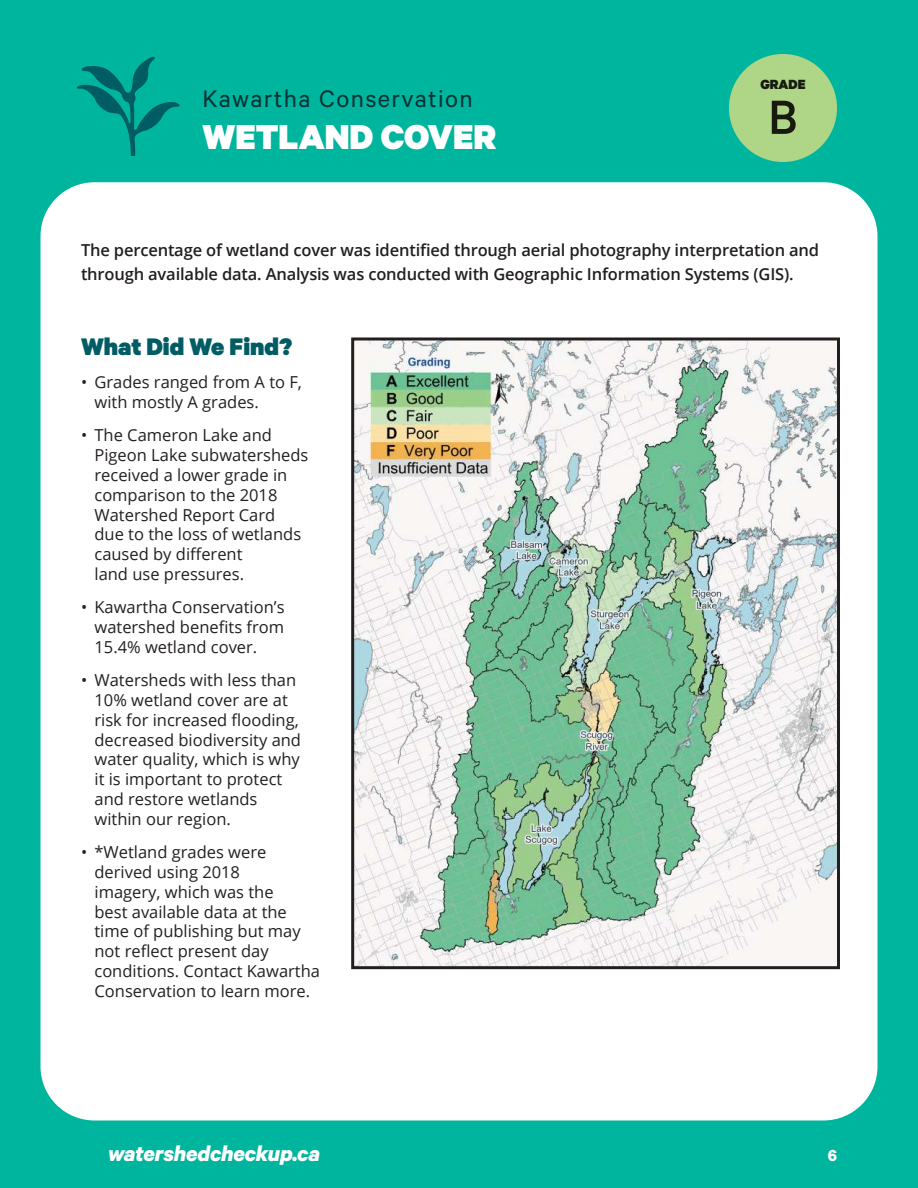
<style>
.page{position:relative;width:918px;height:1188px;background:#00b59d}
.page>*{position:absolute;margin:0;border:0;box-sizing:border-box;transform-origin:0 0}
.t1{font:500 54px "Calibre";color:#231f20}
.t2{font:900 39px "Calibre";color:#fff}
.t3{font:27px "Calibre";letter-spacing:.05em;color:#003135}
.t4{font:900 27px "Calibre";color:#005c64}
.t5{font:italic 700 24px "Calibre";letter-spacing:-.01em;color:#fff}
.t6{font:700 18px "Calibre";color:#fff}
.t7{font:16.5px/19.8px "Open Sans";color:#231f20}
.t8{font:600 16.5px/24px "Open Sans";letter-spacing:-.01em;color:#231f20}
.t9{font:900 15px "Calibre";color:#231f20}
</style>
<div class="page">
<div style="left:40px;top:182px;width:838px;height:938px;background:#fff;border-radius:54px"></div>
<svg style="left:77px;top:56px;width:103px;height:99px"></svg>
<div style="left:729px;top:54px;width:108px;height:108px;background:#afd687;border-radius:50%"></div>
<img style="left:355px;top:342px;width:481px;height:623px">
<div style="left:351px;top:338px;width:489px;height:631px;border:3px solid #231f20"></div>
<h3 class="t3" style="left:202px;top:82px;width:272px">Kawartha Conservation</h3>
<h2 class="t2" style="left:202px;top:112px;width:295px">WETLAND COVER</h2>
<p class="t9" style="left:760px;top:75px;width:47px">GRADE</p>
<h1 class="t1" style="left:768px;top:86px;width:31px">B</h1>
<p class="t8" style="left:81px;top:237px;width:740px">The percentage of wetland cover was identified through aerial photography interpretation and through available data. Analysis was conducted with Geographic Information Systems (GIS).</p>
<h3 class="t4" style="left:81px;top:330px;width:213px">What Did We Find?</h3>
<p class="t7" style="left:94px;top:372px;width:209px;text-indent:-14px">• Grades ranged from A to F, with mostly A grades.</p>
<p class="t7" style="left:94px;top:425px;width:215px;text-indent:-14px">• The Cameron Lake and<br>Pigeon Lake subwatersheds received a lower grade in comparison to the 2018<br>Watershed Report Card due to the loss of wetlands caused by different<br>land use pressures.</p>
<p class="t7" style="left:94px;top:597px;width:192px;text-align:justify;text-indent:-14px">• Kawartha Conservation’s watershed benefits from 15.4% wetland cover.</p>
<p class="t7" style="left:94px;top:670px;width:208px;text-indent:-14px">• Watersheds with less than<br>10% wetland cover are at risk for increased flooding, decreased biodiversity and water quality, which is why it is important to protect and restore wetlands within our region.</p>
<p class="t7" style="left:94px;top:842px;width:227px;text-indent:-14px">• *Wetland grades were derived using 2018<br>imagery, which was the<br>best available data at the time of publishing but may not reflect present day conditions. Contact Kawartha<br>Conservation to learn more.</p>
<h3 class="t5" style="left:108px;top:1139px;width:213px">watershedcheckup.ca</h3>
<p class="t6" style="left:828px;top:1144px;width:11px">6</p>
</div>
